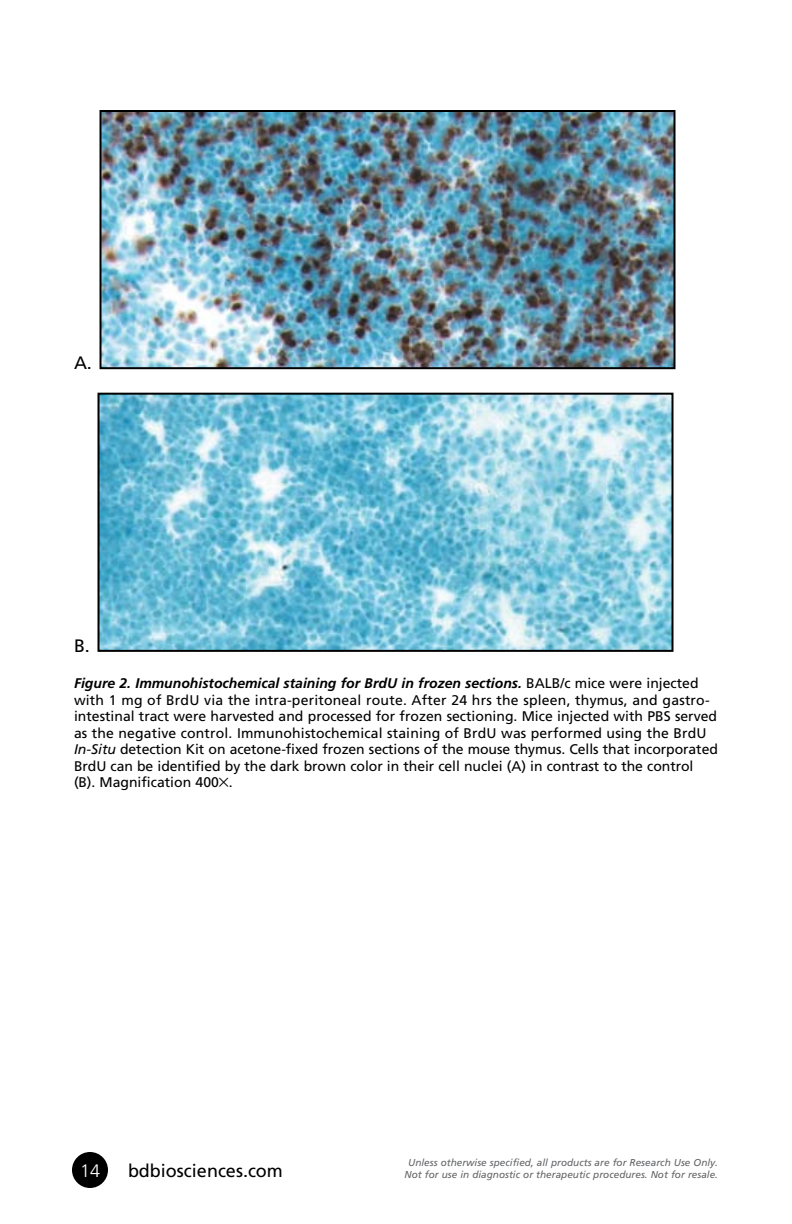
<style>
.page{position:relative;width:792px;height:1224px;background:#fff}
.page>*{position:absolute;margin:0;border:0;box-sizing:border-box;transform-origin:0 0}
.t1{font:18px "Frutiger";color:#000}
.t2{font:300 18px "Frutiger";color:#fff}
.t3{font:14px/16.4px "Frutiger";color:#000}
.t4{font:italic 10px "Frutiger";color:#636466}
.s1{font-weight:700;font-style:italic}
.s2{font-style:italic}
</style>
<div class="page">
<div style="left:72px;top:1152px;width:36px;height:36px;background:#000;border-radius:50%"></div>
<img style="left:103px;top:113px;width:570px;height:253px">
<div style="left:100px;top:110px;width:576px;height:259px;border:2px solid #000"></div>
<img style="left:101px;top:396px;width:570px;height:253px">
<div style="left:98px;top:393px;width:576px;height:259px;border:2px solid #000"></div>
<p class="t1" style="left:74px;top:352px;width:19px">A.</p>
<p class="t1" style="left:74px;top:635px;width:18px">B.</p>
<p class="t3" style="left:74px;top:675px;width:645px"><span class="s1">Figure 2. Immunohistochemical staining for BrdU in frozen sections.</span> BALB/c mice were injected with 1 mg of BrdU via the intra-peritoneal route. After 24 hrs the spleen, thymus, and gastro&shy;intestinal tract were harvested and processed for frozen sectioning. Mice injected with PBS served as the negative control. Immunohistochemical staining of BrdU was performed using the BrdU <span class="s2">In-Situ</span> detection Kit on acetone-fixed frozen sections of the mouse thymus. Cells that incorporated BrdU can be identified by the dark brown color in their cell nuclei (A) in contrast to the control (B). Magnification 400 .</p>
<p class="t4" style="left:408px;top:1157px;width:311px">Unless otherwise specified, all products are for Research Use Only.</p>
<p class="t2" style="left:80px;top:1161px;width:21px">14</p>
<p class="t1" style="left:128px;top:1160px;width:156px">bdbiosciences.com</p>
<p class="t4" style="left:405px;top:1169px;width:315px">Not for use in diagnostic or therapeutic procedures. Not for resale.</p>
</div>
